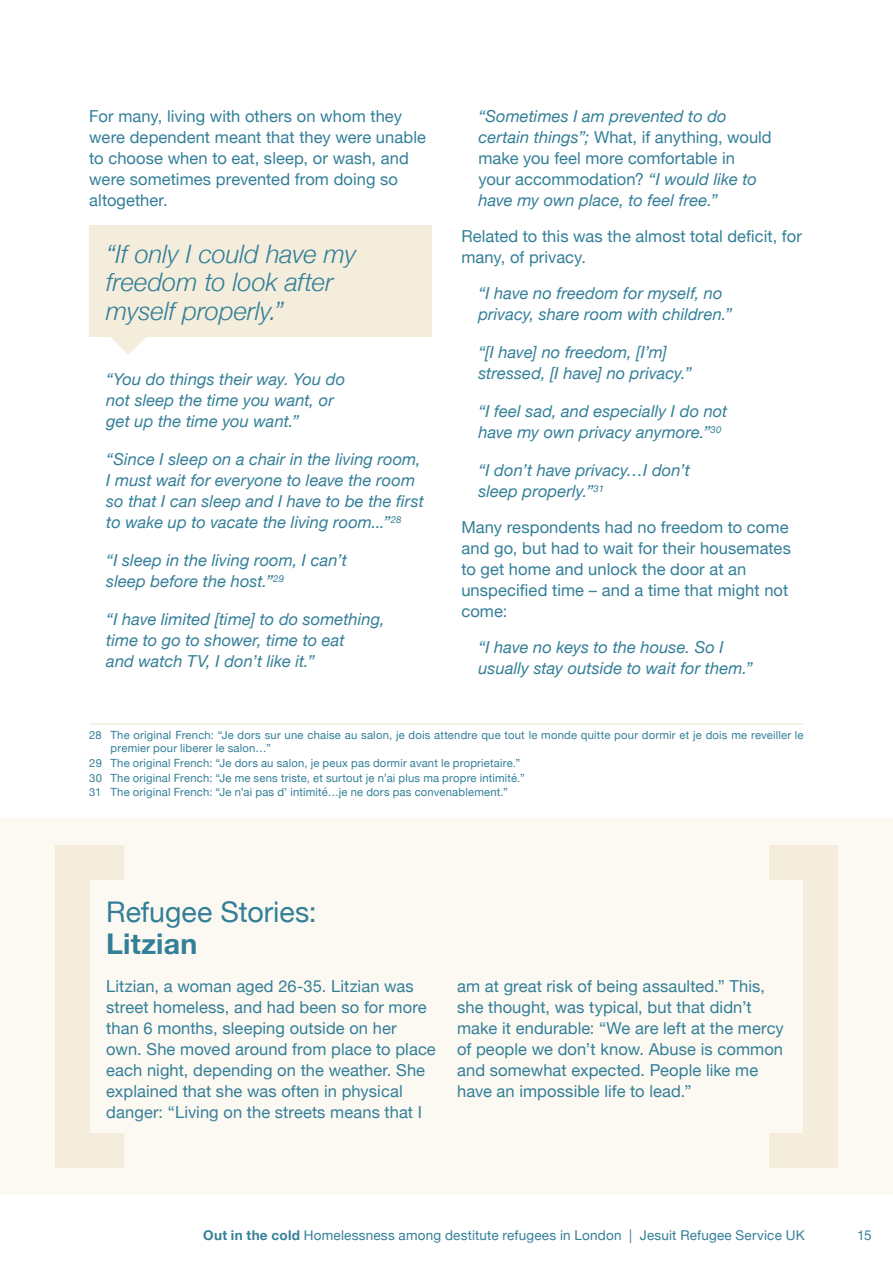
<style>
.page{position:relative;width:893px;height:1263px;background:#fff}
.page>*{position:absolute;margin:0;border:0;box-sizing:border-box;transform-origin:0 0}
.Case_Study_Heading{font:28.5px/31.5px "Helvetica Neue";color:#337f98}
.Quote_-_Large{font:italic 300 25.5px/28.5px "Helvetica Neue";color:#337f98}
.Case_Study_Text{font:16.5px/21px "Helvetica Neue";letter-spacing:.005em;color:#337f98}
.Quote_-_Small{font:italic 16.5px/21px "Helvetica Neue";letter-spacing:.005em;color:#337f98}
.t1{font:13.5px "Helvetica Neue";letter-spacing:.015em;color:#337f98}
.Footnote_text{font:11.25px/12.8px "Helvetica Neue";letter-spacing:.015em;color:#337f98}
.s1{font-style:normal}
.s2{font-weight:700}
</style>
<div class="page">
<div style="left:89px;top:226px;width:343px;height:111px;background:#f4eddc"></div>
<svg style="left:111px;top:337px;width:35px;height:18px"></svg>
<hr style="left:89px;top:723px;width:715px;height:2px;background:#f4eddc">
<div style="left:0;top:818px;width:893px;height:377px;background:#fcf9f3"></div>
<div style="left:55px;top:846px;width:69px;height:34px;background:#f4eddc"></div>
<div style="left:55px;top:1133px;width:69px;height:35px;background:#f4eddc"></div>
<div style="left:55px;top:854px;width:34px;height:300px;background:#f4eddc"></div>
<div style="left:769px;top:1133px;width:69px;height:35px;background:#f4eddc"></div>
<div style="left:769px;top:846px;width:69px;height:34px;background:#f4eddc"></div>
<div style="left:804px;top:860px;width:34px;height:299px;background:#f4eddc"></div>
<p class="Case_Study_Text" style="left:89px;top:107px;width:338px">For many, living with others on whom they were dependent meant that they were unable to choose when to eat, sleep, or wash, and were sometimes prevented from doing so altogether.</p>
<p class="Quote_-_Large" style="left:106px;top:237px;width:251px">“If only I could have my freedom to look after myself properly.”</p>
<p class="Quote_-_Small" style="left:106px;top:370px;width:240px">“You do things their way. You do not sleep the time you want, or get up the time you want.”</p>
<p class="Quote_-_Small" style="left:106px;top:450px;width:319px">“Since I sleep on a chair in the living room, I must wait for everyone to leave the room so that I can sleep and I have to be the first to wake up to vacate the living room...”<sup>28</sup></p>
<p class="Quote_-_Small" style="left:106px;top:551px;width:242px">“I sleep in the living room, I can’t sleep before the host.”<sup>29</sup></p>
<p class="Quote_-_Small" style="left:106px;top:610px;width:280px">“I have limited [time] to do something, time to go to shower, time to eat<br>and watch TV, I don’t like it.”</p>
<p class="Quote_-_Small" style="left:478px;top:107px;width:295px">“Sometimes I am prevented to do certain things”; <span class="s1">What, if anything, would make you feel more comfortable in<br>your accommodation?</span> “I would like to have my own place, to feel free.”</p>
<p class="Case_Study_Text" style="left:461px;top:227px;width:342px">Related to this was the almost total deficit, for many, of privacy.</p>
<p class="Quote_-_Small" style="left:478px;top:284px;width:255px">“I have no freedom for myself, no privacy, share room with children.”</p>
<p class="Quote_-_Small" style="left:478px;top:343px;width:215px">“[I have] no freedom, [I’m] stressed, [I have] no privacy.”</p>
<p class="Quote_-_Small" style="left:478px;top:402px;width:251px">“I feel sad, and especially I do not have my own privacy anymore.”<sup>30</sup></p>
<p class="Quote_-_Small" style="left:478px;top:461px;width:213px">“I don’t have privacy…I don’t sleep properly.”<sup>31</sup></p>
<p class="Case_Study_Text" style="left:461px;top:518px;width:331px">Many respondents had no freedom to come and go, but had to wait for their housemates to get home and unlock the door at an unspecified time – and a time that might not come:</p>
<p class="Quote_-_Small" style="left:478px;top:637px;width:276px">“I have no keys to the house. So I usually stay outside to wait for them.”</p>
<p class="Footnote_text" style="left:111px;top:729px;width:695px;text-indent:-21px">28 The original French: “Je dors sur une chaise au salon, je dois attendre que tout le monde quitte pour dormir et je dois me reveiller le premier pour liberer le salon…”</p>
<p class="Footnote_text" style="left:89px;top:757px;width:433px">29 The original French: “Je dors au salon, je peux pas dormir avant le proprietaire.”</p>
<p class="Footnote_text" style="left:89px;top:772px;width:437px">30 The original French: “Je me sens triste, et surtout je n’ai plus ma propre intimité.”</p>
<p class="Footnote_text" style="left:89px;top:787px;width:420px">31 The original French: “Je n’ai pas d’ intimité…je ne dors pas convenablement.”</p>
<p class="Case_Study_Heading" style="left:106px;top:898px;width:212px">Refugee Stories:<br><span class="s2">Litzian</span></p>
<p class="Case_Study_Text" style="left:106px;top:976px;width:331px">Litzian, a woman aged 26-35. Litzian was street homeless, and had been so for more than 6 months, sleeping outside on her own. She moved around from place to place each night, depending on the weather. She explained that she was often in physical danger: “Living on the streets means that I</p>
<p class="Case_Study_Text" style="left:457px;top:976px;width:328px">am at great risk of being assaulted.” This, she thought, was typical, but that didn’t make it endurable: “We are left at the mercy of people we don’t know. Abuse is common and somewhat expected. People like me have an impossible life to lead.”</p>
<p class="t1" style="left:203px;top:1225px;width:603px"><span class="s2">Out in the cold</span> Homelessness among destitute refugees in London | Jesuit Refugee Service UK</p>
<p class="t1" style="left:857px;top:1225px;width:16px">15</p>
</div>
